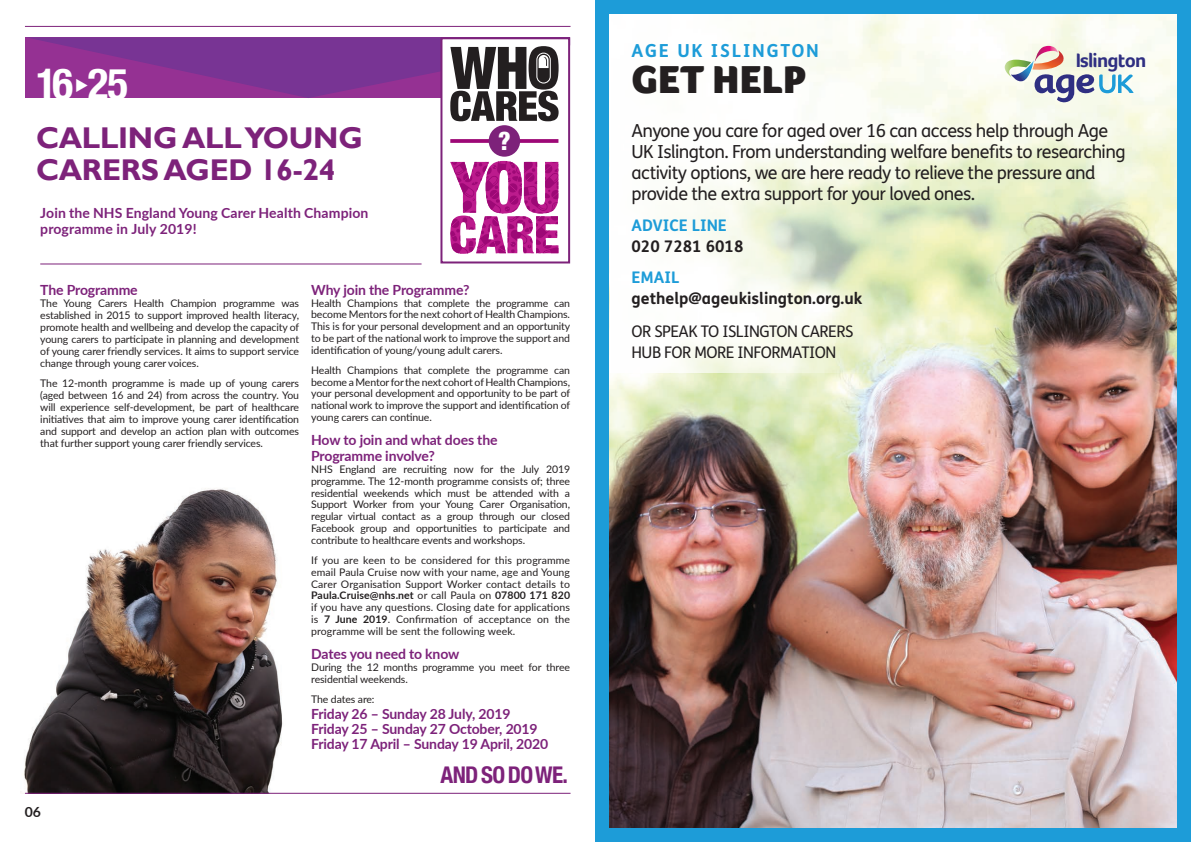
<style>
.page{position:relative;width:1191px;height:842px;background:#fff}
.page>*{position:absolute;margin:0;border:0;box-sizing:border-box;transform-origin:0 0}
.t1{font:700 condensed 43.1px "Helvetica Neue";color:#fff}
.t2{font:900 40px "Foco";color:#231f20}
.t3{font:900 33.8px "Foco";color:#231f20}
.t4{font:700 30px "Gill Sans";letter-spacing:-.01em;color:#7d227a}
.t5{font:900 condensed 25px "Helvetica Neue";color:#fff}
.t6{font:700 condensed 23px "Helvetica Neue";letter-spacing:-.025em;color:#7d227a}
.t7{font:700 20.1px "Foco";letter-spacing:-.04em;color:#2f2f82}
.t8{font:18px/21px "FS Me";letter-spacing:-.03em;color:#231f20}
.t9{font:700 18px "FS Me";letter-spacing:.1em;color:#1d9cd8}
.t10{font:16px "FS Me";letter-spacing:-.03em;color:#231f20}
.t11{font:700 16px "FS Me";color:#231f20}
.t12{font:700 16px "FS Me";color:#1d9cd8}
.t13{font:700 14px/16px "Lato";letter-spacing:-.01em;color:#7d227a}
.t14{font:700 14px/16.8px "Lato";letter-spacing:.01em;color:#7d227a}
.t15{font:700 14px "Lato";color:#231f20}
.t16{font:10.5px/11.8px "Lato";letter-spacing:-.01em;color:#231f20;text-align:justify}
.s1{font-weight:700}
</style>
<div class="page">
<img style="left:20px;top:488px;width:273px;height:305px">
<hr style="left:25px;top:26px;width:545px;height:1px;background:#7d227a">
<hr style="left:25px;top:793px;width:545px;height:1px;background:#7d227a">
<hr style="left:40px;top:263px;width:381px;height:1px;background:#7d227a">
<div style="left:440px;top:37px;width:130px;height:226px;border:2px solid #7d227a"></div>
<svg style="left:450px;top:161px;width:108px;height:93px"></svg>
<svg style="left:450px;top:139px;width:108px;height:4px"></svg>
<div style="left:488px;top:125px;width:32px;height:32px;background:#7d227a;border-radius:50%"></div>
<div style="left:595px;top:0;width:596px;height:842px;background:#1d9cd8"></div>
<img style="left:609px;top:14px;width:567px;height:814px">
<svg style="left:609px;top:14px;width:278px;height:359px;fill:#fdfdf9"></svg>
<svg style="left:1004px;top:46px;width:129px;height:57px"></svg>
<svg style="left:26px;top:37px;width:544px;height:84px"></svg>
<p class="t1" style="left:36px;top:48px;width:94px">16 25</p>
<p class="t4" style="left:36px;top:119px;width:328px">CALLING ALL YOUNG</p>
<p class="t4" style="left:36px;top:151px;width:301px">CARERS AGED 16-24</p>
<p class="t14" style="left:40px;top:204px;width:330px">Join the NHS England Young Carer Health Champion programme in July 2019!</p>
<p class="t5" style="left:498px;top:120px;width:14px">?</p>
<p class="t13" style="left:40px;top:281px;width:99px">The Programme</p>
<p class="t16" style="left:40px;top:296px;width:260px">The Young Carers Health Champion programme was established in 2015 to support improved health literacy, promote health and wellbeing and develop the capacity of young carers to participate in planning and development of young carer friendly services. It aims to support service change through young carer voices.</p>
<p class="t16" style="left:40px;top:376px;width:260px">The 12-month programme is made up of young carers (aged between 16 and 24) from across the country. You will experience self-development, be part of healthcare initiatives that aim to improve young carer identification and support and develop an action plan with outcomes that further support young carer friendly services.</p>
<p class="t15" style="left:25px;top:802px;width:18px">06</p>
<p class="t13" style="left:311px;top:281px;width:160px">Why join the Programme?</p>
<p class="t16" style="left:311px;top:296px;width:261px">Health Champions that complete the programme can become Mentors for the next cohort of Health Champions.<br>This is for your personal development and an opportunity to be part of the national work to improve the support and identification of young/young adult carers.</p>
<p class="t16" style="left:311px;top:364px;width:260px">Health Champions that complete the programme can become a Mentor for the next cohort of Health Champions, your personal development and opportunity to be part of national work to improve the support and identification of young carers can continue.</p>
<p class="t13" style="left:311px;top:431px;width:188px">How to join and what does the<br>Programme involve?</p>
<p class="t16" style="left:311px;top:463px;width:260px">NHS England are recruiting now for the July 2019 programme. The 12-month programme consists of; three residential weekends which must be attended with a Support Worker from your Young Carer Organisation, regular virtual contact as a group through our closed Facebook group and opportunities to participate and contribute to healthcare events and workshops.</p>
<p class="t16" style="left:311px;top:554px;width:260px">If you are keen to be considered for this programme email Paula Cruise now with your name, age and Young Carer Organisation Support Worker contact details to <span class="s1">Paula.Cruise@nhs.net</span> or call Paula on <span class="s1">07800 171 820 </span>if you have any questions. Closing date for applications is <span class="s1">7 June 2019</span>. Confirmation of acceptance on the programme will be sent the following week.</p>
<p class="t13" style="left:311px;top:645px;width:150px">Dates you need to know</p>
<p class="t16" style="left:311px;top:660px;width:260px">During the 12 months programme you meet for three residential weekends.</p>
<p class="t16" style="left:311px;top:693px;width:65px">The dates are:</p>
<p class="t13" style="left:311px;top:705px;width:201px">Friday 26 – Sunday 28 July, 2019</p>
<p class="t13" style="left:311px;top:720px;width:228px">Friday 25 – Sunday 27 October, 2019</p>
<p class="t13" style="left:311px;top:735px;width:238px">Friday 17 April – Sunday 19 April, 2020</p>
<p class="t6" style="left:440px;top:756px;width:129px">AND SO DO WE.</p>
<p class="t9" style="left:631px;top:37px;width:189px">AGE UK ISLINGTON</p>
<p class="t2" style="left:631px;top:57px;width:176px">GET HELP</p>
<p class="t7" style="left:1075px;top:48px;width:72px">Islington</p>
<p class="t3" style="left:821px;top:97px;width:168px">TOGETHER</p>
<p class="t8" style="left:631px;top:120px;width:495px">Anyone you care for aged over 16 can access help through Age UK Islington. From understanding welfare benefits to researching activity options, we are here ready to relieve the pressure and provide the extra support for your loved ones.</p>
<p class="t12" style="left:631px;top:213px;width:97px">ADVICE LINE</p>
<p class="t11" style="left:631px;top:234px;width:113px">020 7281 6018</p>
<p class="t12" style="left:631px;top:265px;width:49px">EMAIL</p>
<p class="t11" style="left:631px;top:286px;width:232px">gethelp@ageukislington.org.uk</p>
<p class="t10" style="left:631px;top:321px;width:223px">OR SPEAK TO ISLINGTON CARERS</p>
<p class="t10" style="left:631px;top:342px;width:206px">HUB FOR MORE INFORMATION</p>
</div>
